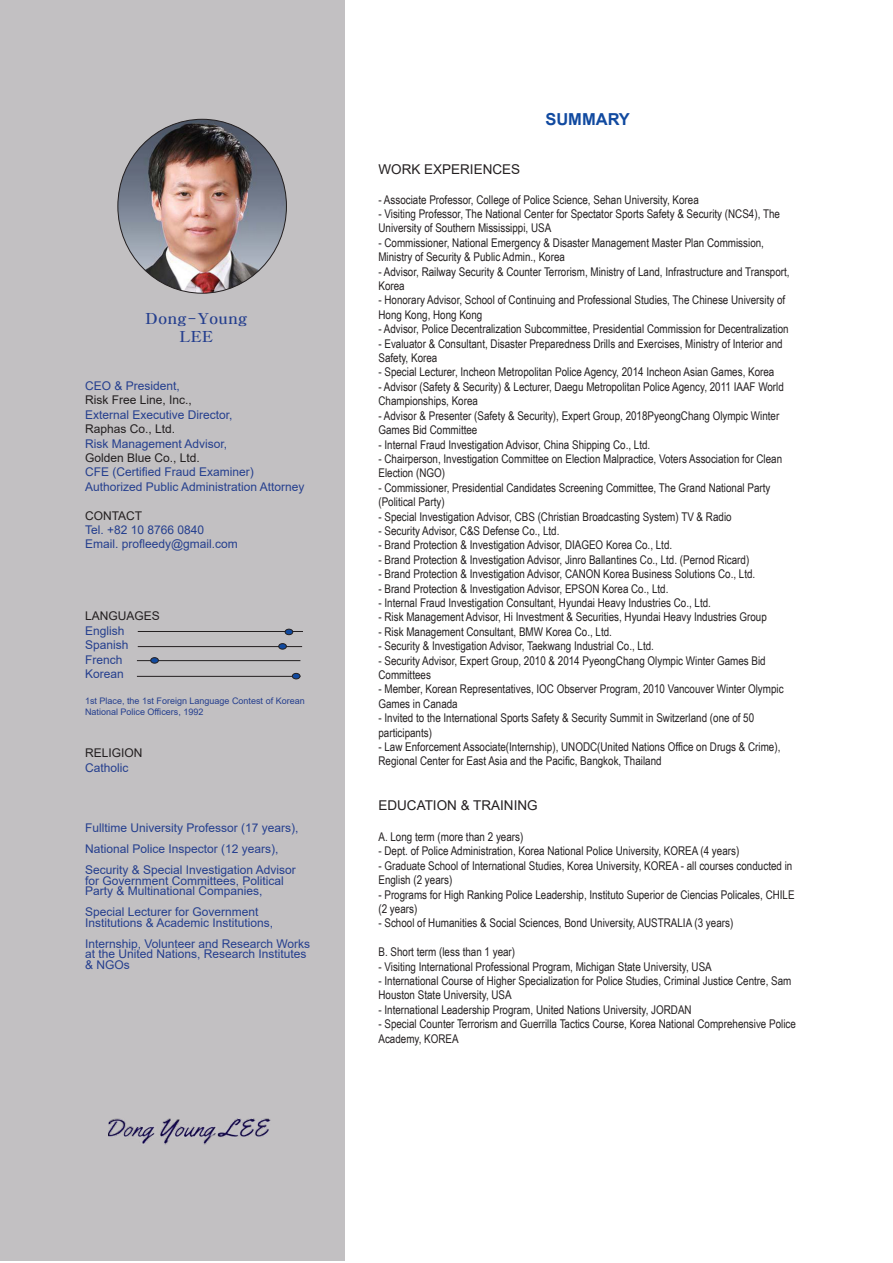
<style>
.page{position:relative;width:893px;height:1263px;background:#fff}
.page>*{position:absolute;margin:0;border:0;box-sizing:border-box;transform-origin:0 0}
.t1{font:700 16.5px "Arial";color:#114aa0}
.t2{font:15px "H2 mjr E";color:#253f8e}
.t3{font:13.5px "Arial";color:#231f20}
.t4{font:12px/14.4px "Arial Narrow";color:#231f20}
.t5{font:12px/10.5px "Arial";color:#253f8e}
.t6{font:12px "Arial";color:#231f20}
.t7{font:9px/10.8px "Arial";color:#253f8e}
</style>
<div class="page">
<div style="left:0;top:0;width:344px;height:1261px;background:#c2c0c2"></div>
<img style="left:118px;top:119px;width:168px;height:174px">
<hr style="left:138px;top:631px;width:165px;height:1px;background:#231f20">
<hr style="left:138px;top:646px;width:164px;height:1px;background:#231f20">
<hr style="left:137px;top:660px;width:163px;height:1px;background:#231f20">
<hr style="left:137px;top:676px;width:163px;height:1px;background:#231f20">
<svg style="left:151px;top:658px;width:7px;height:5px"></svg>
<div style="left:151px;top:657px;width:8px;height:6px;border:1px solid #231f20;border-radius:50%"></div>
<img style="left:108px;top:1118px;width:163px;height:27px">
<div style="left:285px;top:629px;width:8px;height:6px;background:#114aa0;border-radius:50%"></div>
<div style="left:285px;top:629px;width:8px;height:6px;border:1px solid #231f20;border-radius:50%"></div>
<svg style="left:279px;top:644px;width:7px;height:5px"></svg>
<div style="left:279px;top:643px;width:8px;height:6px;border:1px solid #231f20;border-radius:50%"></div>
<div style="left:292px;top:673px;width:8px;height:6px;background:#114aa0;border-radius:50%"></div>
<div style="left:292px;top:673px;width:8px;height:6px;border:1px solid #231f20;border-radius:50%"></div>
<p class="t2" style="left:146px;top:311px;width:103px">Dong-Young</p>
<p class="t2" style="left:180px;top:329px;width:35px">LEE</p>
<p class="t5" style="left:85px;top:380px;width:96px">CEO &amp; President,</p>
<p class="t6" style="left:85px;top:392px;width:108px">Risk Free Line, Inc.,</p>
<p class="t5" style="left:85px;top:409px;width:149px">External Executive Director,</p>
<p class="t6" style="left:85px;top:421px;width:92px">Raphas Co., Ltd.</p>
<p class="t5" style="left:85px;top:438px;width:144px">Risk Management Advisor,</p>
<p class="t6" style="left:85px;top:450px;width:116px">Golden Blue Co., Ltd.</p>
<p class="t5" style="left:85px;top:465px;width:221px;line-height:14.4px">CFE (Certified Fraud Examiner)<br>Authorized Public Administration Attorney</p>
<p class="t6" style="left:85px;top:507px;width:59px">CONTACT</p>
<p class="t5" style="left:85px;top:524px;width:121px">Tel. +82 10 8766 0840</p>
<p class="t5" style="left:85px;top:539px;width:154px">Email. profleedy@gmail.com</p>
<p class="t6" style="left:85px;top:608px;width:76px">LANGUAGES</p>
<p class="t5" style="left:85px;top:625px;width:41px">English</p>
<p class="t5" style="left:85px;top:640px;width:45px">Spanish</p>
<p class="t5" style="left:85px;top:654px;width:39px">French</p>
<p class="t5" style="left:85px;top:668px;width:40px">Korean</p>
<p class="t7" style="left:85px;top:696px;width:221px">1st Place, the 1st Foreign Language Contest of Korean<br>National Police Officers, 1992</p>
<p class="t6" style="left:85px;top:745px;width:59px">RELIGION</p>
<p class="t5" style="left:85px;top:762px;width:45px">Catholic</p>
<p class="t5" style="left:85px;top:822px;width:215px">Fulltime University Professor (17 years),</p>
<p class="t5" style="left:85px;top:843px;width:195px">National Police Inspector (12 years),</p>
<p class="t5" style="left:85px;top:864px;width:212px">Security &amp; Special Investigation Advisor for Government Committees, Political<br>Party &amp; Multinational Companies,</p>
<p class="t5" style="left:85px;top:906px;width:190px">Special Lecturer for Government<br>Institutions &amp; Academic Institutions,</p>
<p class="t5" style="left:85px;top:938px;width:227px">Internship, Volunteer and Research Works at the United Nations, Research Institutes &amp; NGOs</p>
<p class="t1" style="left:545px;top:107px;width:86px">SUMMARY</p>
<p class="t3" style="left:378px;top:160px;width:143px">WORK EXPERIENCES</p>
<p class="t4" style="left:378px;top:192px;width:322px">- Associate Professor, College of Police Science, Sehan University, Korea</p>
<p class="t4" style="left:378px;top:206px;width:403px">- Visiting Professor, The National Center for Spectator Sports Safety &amp; Security (NCS4), The<br>University of Southern Mississippi, USA</p>
<p class="t4" style="left:378px;top:235px;width:387px">- Commissioner, National Emergency &amp; Disaster Management Master Plan Commission,<br>Ministry of Security &amp; Public Admin., Korea</p>
<p class="t4" style="left:378px;top:264px;width:413px">- Advisor, Railway Security &amp; Counter Terrorism, Ministry of Land, Infrastructure and Transport,<br>Korea</p>
<p class="t4" style="left:378px;top:293px;width:408px">- Honorary Advisor, School of Continuing and Professional Studies, The Chinese University of<br>Hong Kong, Hong Kong</p>
<p class="t4" style="left:378px;top:321px;width:412px">- Advisor, Police Decentralization Subcommittee, Presidential Commission for Decentralization</p>
<p class="t4" style="left:378px;top:336px;width:406px">- Evaluator &amp; Consultant, Disaster Preparedness Drills and Exercises, Ministry of Interior and<br>Safety, Korea</p>
<p class="t4" style="left:378px;top:365px;width:397px">- Special Lecturer, Incheon Metropolitan Police Agency, 2014 Incheon Asian Games, Korea</p>
<p class="t4" style="left:378px;top:379px;width:407px">- Advisor (Safety &amp; Security) &amp; Lecturer, Daegu Metropolitan Police Agency, 2011 IAAF World<br>Championships, Korea</p>
<p class="t4" style="left:378px;top:408px;width:402px">- Advisor &amp; Presenter (Safety &amp; Security), Expert Group, 2018PyeongChang Olympic Winter<br>Games Bid Committee</p>
<p class="t4" style="left:378px;top:437px;width:273px">- Internal Fraud Investigation Advisor, China Shipping Co., Ltd.</p>
<p class="t4" style="left:378px;top:451px;width:405px">- Chairperson, Investigation Committee on Election Malpractice, Voters Association for Clean<br>Election (NGO)</p>
<p class="t4" style="left:378px;top:480px;width:393px">- Commissioner, Presidential Candidates Screening Committee, The Grand National Party (Political Party)</p>
<p class="t4" style="left:378px;top:509px;width:355px">- Special Investigation Advisor, CBS (Christian Broadcasting System) TV &amp; Radio</p>
<p class="t4" style="left:378px;top:523px;width:183px">- Security Advisor, C&amp;S Defense Co., Ltd.</p>
<p class="t4" style="left:378px;top:537px;width:295px">- Brand Protection &amp; Investigation Advisor, DIAGEO Korea Co., Ltd.</p>
<p class="t4" style="left:378px;top:552px;width:372px">- Brand Protection &amp; Investigation Advisor, Jinro Ballantines Co., Ltd. (Pernod Ricard)</p>
<p class="t4" style="left:378px;top:566px;width:378px">- Brand Protection &amp; Investigation Advisor, CANON Korea Business Solutions Co., Ltd.</p>
<p class="t4" style="left:378px;top:581px;width:291px">- Brand Protection &amp; Investigation Advisor, EPSON Korea Co., Ltd.</p>
<p class="t4" style="left:378px;top:595px;width:334px">- Internal Fraud Investigation Consultant, Hyundai Heavy Industries Co., Ltd.</p>
<p class="t4" style="left:378px;top:609px;width:390px">- Risk Management Advisor, Hi Investment &amp; Securities, Hyundai Heavy Industries Group</p>
<p class="t4" style="left:378px;top:624px;width:235px">- Risk Management Consultant, BMW Korea Co., Ltd.</p>
<p class="t4" style="left:378px;top:638px;width:277px">- Security &amp; Investigation Advisor, Taekwang Industrial Co., Ltd.</p>
<p class="t4" style="left:378px;top:653px;width:389px">- Security Advisor, Expert Group, 2010 &amp; 2014 PyeongChang Olympic Winter Games Bid<br>Committees</p>
<p class="t4" style="left:378px;top:681px;width:407px">- Member, Korean Representatives, IOC Observer Program, 2010 Vancouver Winter Olympic<br>Games in Canada</p>
<p class="t4" style="left:378px;top:710px;width:377px">- Invited to the International Sports Safety &amp; Security Summit in Switzerland (one of 50 participants)</p>
<p class="t4" style="left:378px;top:739px;width:403px">- Law Enforcement Associate(Internship), UNODC(United Nations Office on Drugs &amp; Crime),<br>Regional Center for East Asia and the Pacific, Bangkok, Thailand</p>
<p class="t3" style="left:378px;top:796px;width:161px">EDUCATION &amp; TRAINING</p>
<p class="t4" style="left:378px;top:829px;width:146px">A. Long term (more than 2 years)</p>
<p class="t4" style="left:378px;top:843px;width:362px">- Dept. of Police Administration, Korea National Police University, KOREA (4 years)</p>
<p class="t4" style="left:378px;top:858px;width:415px">- Graduate School of International Studies, Korea University, KOREA - all courses conducted in<br>English (2 years)</p>
<p class="t4" style="left:378px;top:887px;width:418px">- Programs for High Ranking Police Leadership, Instituto Superior de Ciencias Policales, CHILE (2 years)</p>
<p class="t4" style="left:378px;top:915px;width:356px">- School of Humanities &amp; Social Sciences, Bond University, AUSTRALIA (3 years)</p>
<p class="t4" style="left:378px;top:944px;width:138px">B. Short term (less than 1 year)</p>
<p class="t4" style="left:378px;top:959px;width:335px">- Visiting International Professional Program, Michigan State University, USA</p>
<p class="t4" style="left:378px;top:973px;width:414px">- International Course of Higher Specialization for Police Studies, Criminal Justice Centre, Sam<br>Houston State University, USA</p>
<p class="t4" style="left:378px;top:1002px;width:315px">- International Leadership Program, United Nations University, JORDAN</p>
<p class="t4" style="left:378px;top:1016px;width:419px">- Special Counter Terrorism and Guerrilla Tactics Course, Korea National Comprehensive Police<br>Academy, KOREA</p>
</div>
